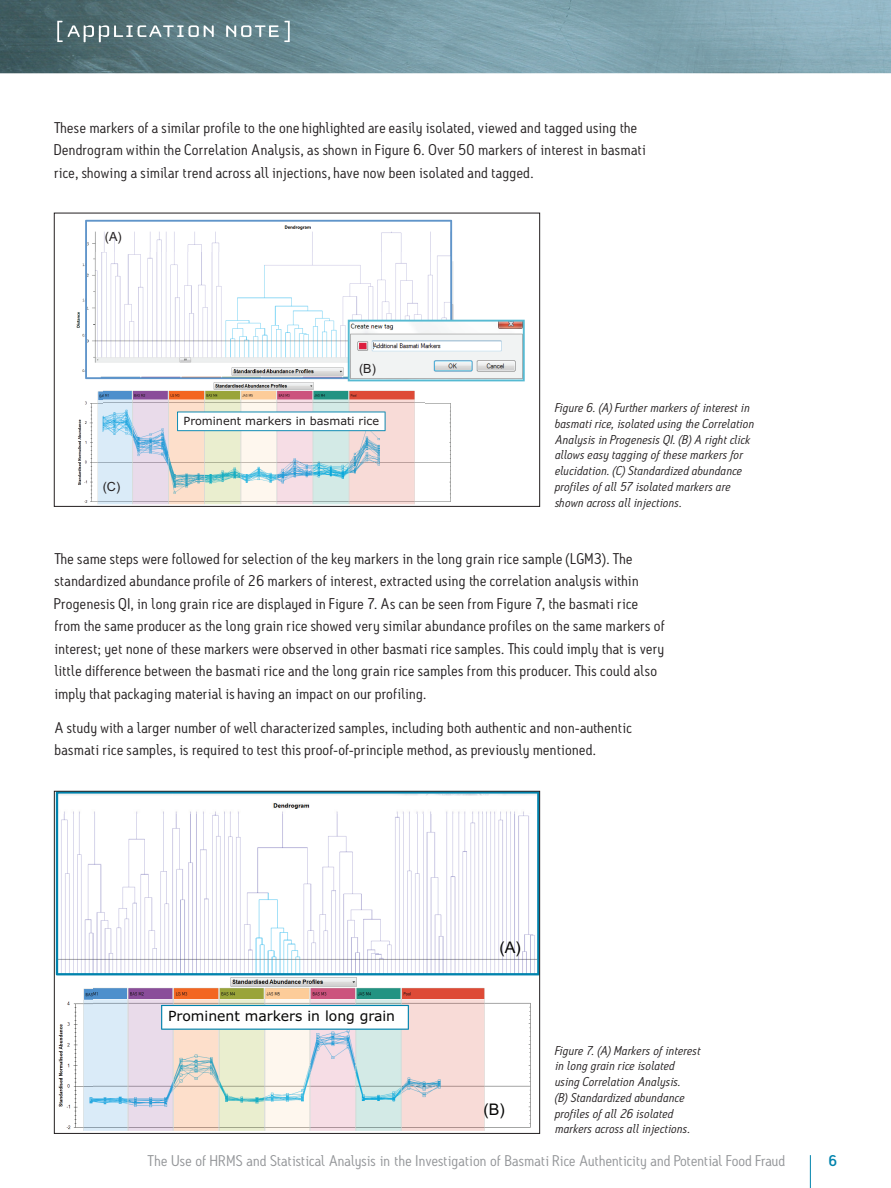
<style>
.page{position:relative;width:891px;height:1188px;background:#fff}
.page>*{position:absolute;margin:0;border:0;box-sizing:border-box;transform-origin:0 0}
.t1{font:16.05px "Arial";color:#050504}
.t2{font:15px/22.5px "Antitled OT";letter-spacing:.02em;color:#231f20;scale:1.05 1}
.t3{font:15px "Antitled OT";letter-spacing:.01em;color:#939598;scale:1.05 1}
.t4{font:500 15px "Antitled OT";color:#0083ad;scale:1.05 1}
.t5{font:13.95px "Verdana";color:#050504}
.t6{font:12.6px "Arial";color:#231f20}
.t7{font:italic 12.3px/15.8px "Antitled OT";letter-spacing:.02em;color:#231f20;scale:1.05 1}
.t8{font:11.25px "Verdana";color:#231f20}
</style>
<div class="page">
<hr style="left:810px;top:1155px;width:1px;height:33px;background:#0083ad">
<img style="left:0;top:0;width:891px;height:73px">
<svg style="left:57px;top:21px;width:157px;height:21px;background:#738b8f"></svg>
<svg style="left:226px;top:21px;width:64px;height:21px"></svg>
<img style="left:56px;top:975px;width:38px;height:156px">
<img style="left:94px;top:975px;width:442px;height:156px">
<svg style="left:161px;top:1005px;width:248px;height:25px"></svg>
<svg style="left:56px;top:793px;width:482px;height:182px"></svg>
<img style="left:76px;top:263px;width:28px;height:242px">
<img style="left:424px;top:252px;width:32px;height:250px">
<img style="left:104px;top:379px;width:320px;height:126px">
<svg style="left:85px;top:220px;width:367px;height:159px"></svg>
<svg style="left:177px;top:412px;width:209px;height:19px"></svg>
<svg style="left:348px;top:320px;width:177px;height:61px"></svg>
<div style="left:54px;top:213px;width:486px;height:294px;border:1px solid #231f20"></div>
<p class="t2" style="left:54px;top:116px;width:565px">These markers of a similar profile to the one highlighted are easily isolated, viewed and tagged using the<br>Dendrogram within the Correlation Analysis, as shown in Figure 6. Over 50 markers of interest in basmati rice, showing a similar trend across all injections, have now been isolated and tagged.</p>
<p class="t6" style="left:105px;top:228px;width:18px">(A)</p>
<p class="t6" style="left:103px;top:478px;width:19px">(C)</p>
<p class="t6" style="left:359px;top:360px;width:18px">(B)</p>
<p class="t8" style="left:184px;top:414px;width:197px">Prominent markers in basmati rice</p>
<p class="t7" style="left:555px;top:400px;width:191px">Figure 6. (A) Further markers of interest in basmati rice, isolated using the Correlation Analysis in Progenesis QI. (B) A right click allows easy tagging of these markers for elucidation. (C) Standardized abundance profiles of all 57 isolated markers are shown across all injections.</p>
<p class="t2" style="left:54px;top:547px;width:583px">The same steps were followed for selection of the key markers in the long grain rice sample (LGM3). The standardized abundance profile of 26 markers of interest, extracted using the correlation analysis within Progenesis QI, in long grain rice are displayed in Figure 7. As can be seen from Figure 7, the basmati rice from the same producer as the long grain rice showed very similar abundance profiles on the same markers of interest; yet none of these markers were observed in other basmati rice samples. This could imply that is very little difference between the basmati rice and the long grain rice samples from this producer. This could also imply that packaging material is having an impact on our profiling.</p>
<p class="t2" style="left:54px;top:716px;width:551px">A study with a larger number of well characterized samples, including both authentic and non-authentic basmati rice samples, is required to test this proof-of-principle method, as previously mentioned.</p>
<p class="t5" style="left:168px;top:1007px;width:229px">Prominent markers in long grain</p>
<p class="t1" style="left:499px;top:937px;width:23px">(A)</p>
<p class="t1" style="left:483px;top:1099px;width:23px">(B)</p>
<p class="t7" style="left:555px;top:1042px;width:140px">Figure 7. (A) Markers of interest in long grain rice isolated using Correlation Analysis.<br>(B) Standardized abundance profiles of all 26 isolated markers across all injections.</p>
<p class="t3" style="left:147px;top:1151px;width:609px">The Use of HRMS and Statistical Analysis in the Investigation of Basmati Rice Authenticity and Potential Food Fraud</p>
<p class="t4" style="left:829px;top:1151px;width:10px">6</p>
</div>
